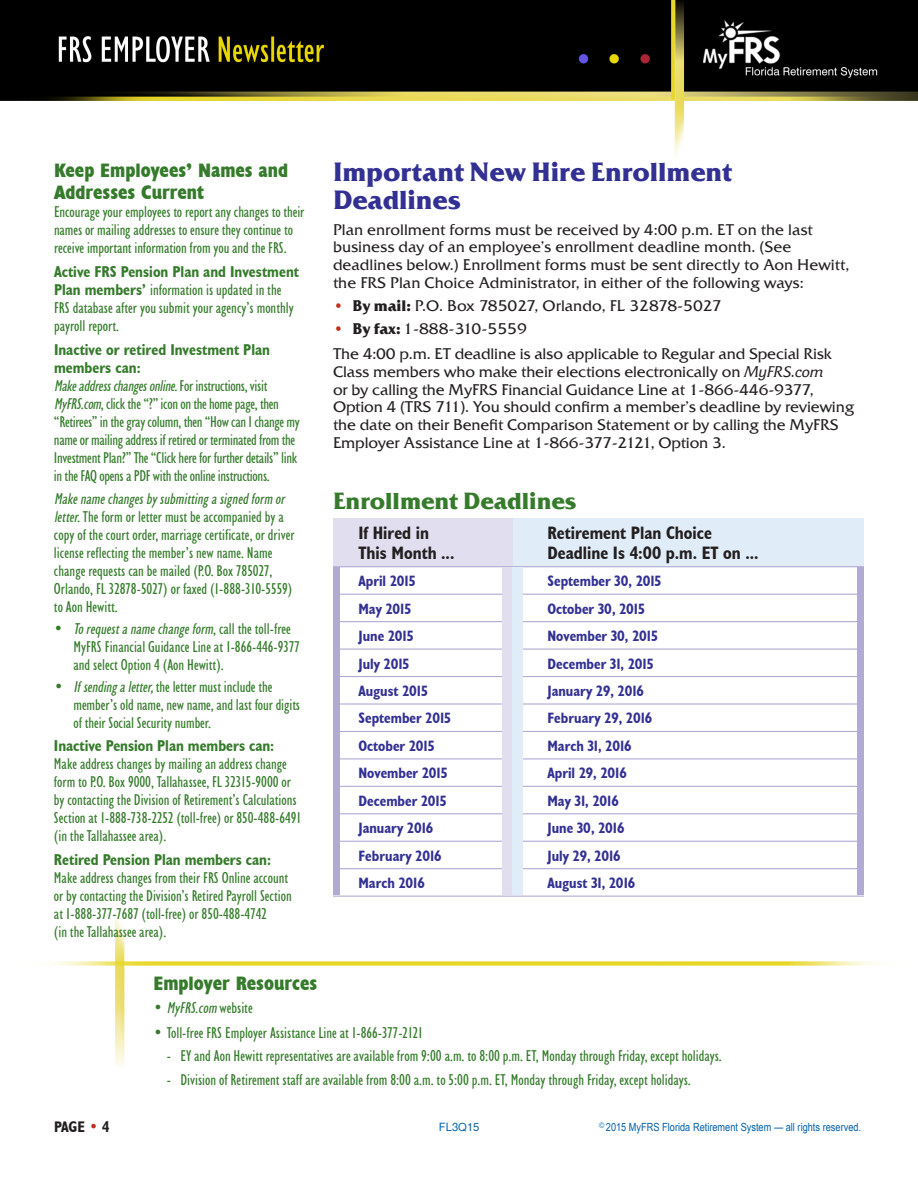
<style>
.page{position:relative;width:918px;height:1188px;background:#fff}
.page>*{position:absolute;margin:0;border:0;box-sizing:border-box;transform-origin:0 0}
.t1{font:26.25px/28.5px "Friz Qua Bold OS";color:#323092}
.t2{font:700 23.25px "Friz Qua";color:#357b2b}
.t3{font:700 condensed 19.5px/21.8px "Humanist 521 BT Xtra";color:#357b2b}
.t4{font:700 condensed 18px "Humanist 521 BT";color:#231f20}
.t5{font:condensed 15.75px/18px "Humanist 521 BT";color:#357b2b}
.t6{font:condensed 15.75px/18px "Humanist 521 BT";letter-spacing:-.02em;color:#357b2b}
.t7{font:700 condensed 15.75px "Humanist 521 BT";color:#357b2b}
.t8{font:italic condensed 15.75px "Humanist 521 BT";color:#357b2b}
.t9{font:15.3px/17.5px "Friz Qua";letter-spacing:-.01em;color:#231f20}
.t10{font:700 condensed 15.3px "Humanist 521 BT";color:#231f20}
.t11{font:700 condensed 15px "Humanist 521 BT";color:#323092}
.t12{font:condensed 11.25px "Helvetica";color:#0161aa}
.t13{font:11.25px "Helvetica";color:#0161aa}
.s1{font-weight:700}
.s2{font-style:italic}
.s3{font-weight:700;color:#c02d19}
.s4{color:#c02d19}
.s5{font-style:normal}
</style>
<div class="page">
<img style="left:0;top:0;width:918px;height:1066px">
<div style="left:512px;top:518px;width:352px;height:49px;background:#e0ecf7"></div>
<div style="left:333px;top:518px;width:180px;height:49px;background:#e1dfef"></div>
<hr style="left:333px;top:566px;width:531px;height:1px;background:#b1abd3">
<hr style="left:333px;top:594px;width:531px;height:1px;background:#b1abd3">
<hr style="left:333px;top:621px;width:531px;height:1px;background:#b1abd3">
<hr style="left:333px;top:649px;width:531px;height:1px;background:#b1abd3">
<hr style="left:333px;top:676px;width:531px;height:1px;background:#b1abd3">
<hr style="left:333px;top:703px;width:531px;height:2px;background:#b1abd3">
<hr style="left:333px;top:731px;width:531px;height:1px;background:#b1abd3">
<hr style="left:333px;top:758px;width:531px;height:1px;background:#b1abd3">
<hr style="left:333px;top:786px;width:531px;height:1px;background:#b1abd3">
<hr style="left:333px;top:813px;width:531px;height:1px;background:#b1abd3">
<hr style="left:333px;top:841px;width:531px;height:1px;background:#b1abd3">
<hr style="left:333px;top:868px;width:531px;height:1px;background:#b1abd3">
<hr style="left:333px;top:896px;width:531px;height:1px;background:#b1abd3">
<div style="left:333px;top:568px;width:7px;height:327px;background:#b1abd3"></div>
<div style="left:857px;top:568px;width:7px;height:327px;background:#b1abd3"></div>
<div style="left:502px;top:568px;width:11px;height:327px;background:#e1dfef"></div>
<div style="left:512px;top:568px;width:11px;height:327px;background:#e0ecf7"></div>
<p class="t3" style="left:54px;top:159px;width:236px">Keep Employees’ Names and<br>Addresses Current</p>
<p class="t5" style="left:54px;top:202px;width:252px">Encourage your employees to report any changes to their names or mailing addresses to ensure they continue to receive important information from you and the FRS.</p>
<p class="t5" style="left:54px;top:263px;width:247px"><span class="s1">Active FRS Pension Plan and Investment Plan members’</span> information is updated in the FRS database after you submit your agency’s monthly payroll report.</p>
<p class="t6" style="left:54px;top:340px;width:247px"><span class="s1">Inactive or retired Investment Plan members can:<br></span><span class="s2">Makeaddresschangesonline.</span>F o r i n s t r u c t i o n s , v i s i t <span class="s2">MyFRS.com</span>, click the “?” icon on the home page, then “Retirees” in the gray column, then “How can I change my name or mailing address if retired or terminated from the Investment Plan?” The “Click here for further details” link in the FAQ opens a PDF with the online instructions.</p>
<p class="t5" style="left:54px;top:490px;width:242px"><span class="s2">Makenamechangesby submittingasignedform or letter.</span>The form or letter must be accompanied by a copy of the court order, marriage certificate, or driver license reflecting the member’s new name. Name change requests can be mailed (P.O. Box 785027, Orlando, FL 32878-5027) or faxed (1-888-310-5559) to Aon Hewitt.</p>
<p class="t5" style="left:74px;top:620px;width:228px;text-indent:-20px">• <span class="s2">Torequestanamechangeform</span>, c a l l t h e t o l l - f r e e<br>MyFRS Financial Guidance Line at 1-866-446-9377 and select Option 4 (Aon Hewitt).</p>
<p class="t5" style="left:73px;top:677px;width:228px;text-indent:-19px">• <span class="s2">Ifsendingaletter,</span>the letter must include the member’s old name, new name, and last four digits of their Social Security number.</p>
<p class="t7" style="left:54px;top:736px;width:222px">Inactive Pension Plan members can:</p>
<p class="t5" style="left:54px;top:755px;width:249px">Make address changes by mailing an address change form to P.O. Box 9000, Tallahassee, FL 32315-9000 or by contacting the Division of Retirement’s Calculations Section at 1-888-738-2252 (toll-free) or 850-488-6491 (in the Tallahassee area).</p>
<p class="t7" style="left:54px;top:849px;width:219px">Retired Pension Plan members can:</p>
<p class="t5" style="left:54px;top:868px;width:239px">Make address changes from their FRS Online account or by contacting the Division’s Retired Payroll Section at 1-888-377-7687 (toll-free) or 850-488-4742<br>(in the Tallahassee area).</p>
<h1 class="t1" style="left:333px;top:157px;width:401px">Important New Hire Enrollment<br>Deadlines</h1>
<p class="t9" style="left:333px;top:221px;width:518px">Plan enrollment forms must be received by 4:00 p.m. ET on the last business day of an employee’s enrollment deadline month. (See deadlines below.) Enrollment forms must be sent directly to Aon Hewitt, the FRS Plan Choice Administrator, in either of the following ways:</p>
<p class="t9" style="left:333px;top:297px;width:390px"><span class="s3">•</span> <span class="s1">By mail:</span> P.O. Box 785027, Orlando, FL 32878-5027</p>
<p class="t9" style="left:333px;top:316px;width:500px;line-height:25.7px"><span class="s3">•</span> <span class="s1">By fax:</span> 1-888-310-5559<br>The 4:00 p.m. ET deadline is also applicable to Regular and Special Risk</p>
<p class="t9" style="left:333px;top:363px;width:523px">Class members who make their elections electronically on <span class="s2">MyFRS.com<br></span>or by calling the MyFRS Financial Guidance Line at 1-866-446-9377, Option 4 (TRS 711). You should confirm a member’s deadline by reviewing the date on their Benefit Comparison Statement or by calling the MyFRS Employer Assistance Line at 1-866-377-2121, Option 3.</p>
<h2 class="t2" style="left:333px;top:487px;width:245px">Enrollment Deadlines</h2>
<p class="t4" style="left:358px;top:522px;width:72px">If Hired in</p>
<p class="t4" style="left:548px;top:522px;width:166px">Retirement Plan Choice</p>
<p class="t4" style="left:358px;top:541px;width:97px">This Month ...</p>
<p class="t4" style="left:548px;top:541px;width:213px">Deadline Is 4:00 p.m. ET on ...</p>
<p class="t11" style="left:358px;top:572px;width:58px">April 2015</p>
<p class="t11" style="left:548px;top:572px;width:115px">September 30, 2015</p>
<p class="t11" style="left:358px;top:599px;width:54px">May 2015</p>
<p class="t11" style="left:548px;top:599px;width:99px">October 30, 2015</p>
<p class="t11" style="left:358px;top:627px;width:57px">June 2015</p>
<p class="t11" style="left:548px;top:627px;width:112px">November 30, 2015</p>
<p class="t11" style="left:358px;top:654px;width:52px">July 2015</p>
<p class="t11" style="left:548px;top:654px;width:108px">December 31, 2015</p>
<p class="t11" style="left:358px;top:682px;width:71px">August 2015</p>
<p class="t11" style="left:548px;top:682px;width:98px">January 29, 2016</p>
<p class="t11" style="left:358px;top:709px;width:94px">September 2015</p>
<p class="t11" style="left:548px;top:709px;width:106px">February 29, 2016</p>
<p class="t11" style="left:358px;top:736px;width:78px">October 2015</p>
<p class="t11" style="left:548px;top:736px;width:86px">March 31, 2016</p>
<p class="t11" style="left:358px;top:764px;width:91px">November 2015</p>
<p class="t11" style="left:548px;top:764px;width:81px">April 29, 2016</p>
<p class="t11" style="left:358px;top:791px;width:90px">December 2015</p>
<p class="t11" style="left:548px;top:791px;width:73px">May 31, 2016</p>
<p class="t11" style="left:358px;top:819px;width:76px">January 2016</p>
<p class="t11" style="left:548px;top:819px;width:79px">June 30, 2016</p>
<p class="t11" style="left:358px;top:846px;width:85px">February 2016</p>
<p class="t11" style="left:548px;top:846px;width:75px">July 29, 2016</p>
<p class="t11" style="left:358px;top:874px;width:68px">March 2016</p>
<p class="t11" style="left:548px;top:874px;width:89px">August 31, 2016</p>
<p class="t10" style="left:54px;top:1117px;width:57px">PAGE <span class="s4">•</span> 4</p>
<p class="t3" style="left:153px;top:972px;width:165px">Employer Resources</p>
<p class="t8" style="left:153px;top:999px;width:101px"><span class="s5">•</span> MyFRS.com <span class="s5">website</span></p>
<p class="t5" style="left:153px;top:1024px;width:271px">• Toll-free FRS Employer Assistance Line at 1-866-377-2121</p>
<p class="t5" style="left:167px;top:1047px;width:556px">- EY and Aon Hewitt representatives are available from 9:00 a.m. to 8:00 p.m. ET, Monday through Friday, except holidays.</p>
<p class="t5" style="left:167px;top:1070px;width:525px">- Division of Retirement staff are available from 8:00 a.m. to 5:00 p.m. ET, Monday through Friday, except holidays.</p>
<p class="t13" style="left:439px;top:1120px;width:42px">FL3Q15</p>
<p class="t12" style="left:599px;top:1121px;width:264px">©2015 MyFRS Florida Retirement System — all rights reserved.</p>
</div>
